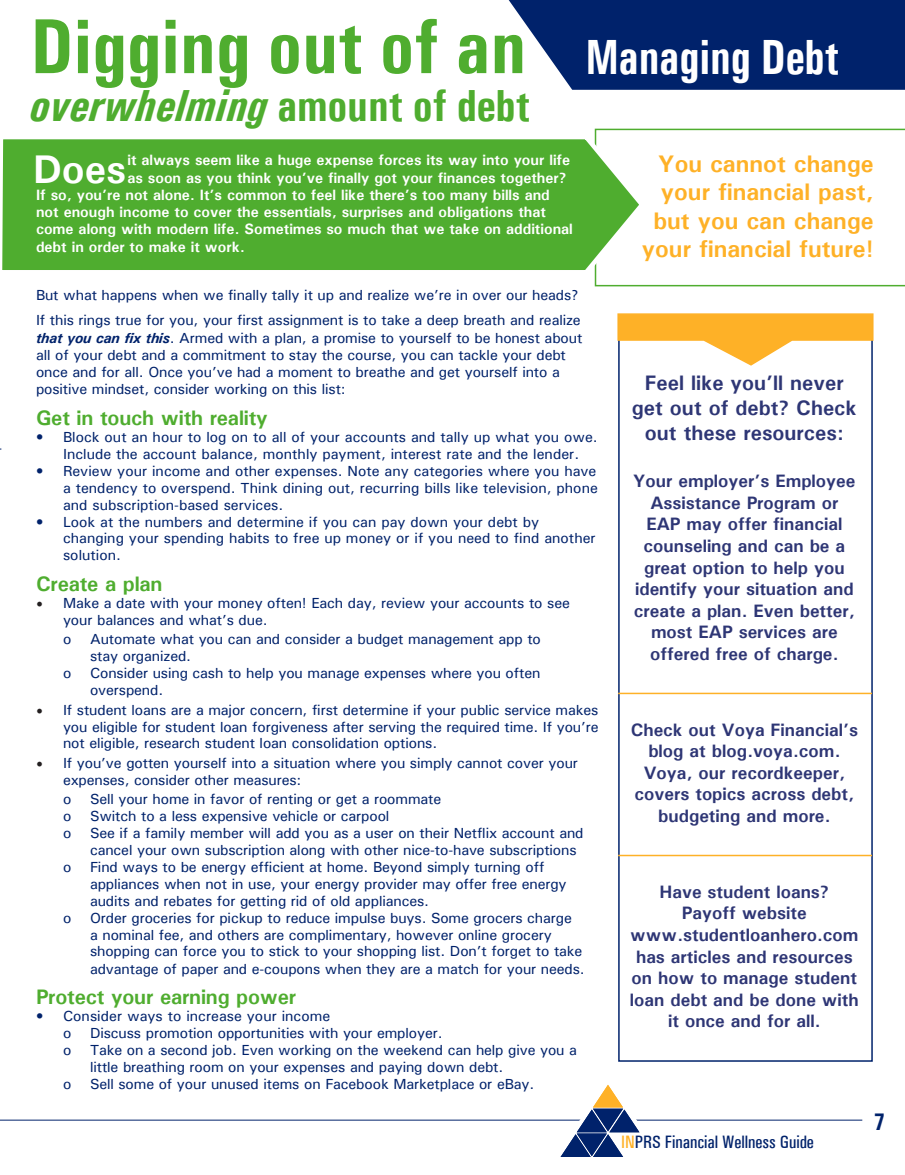
<style>
.page{position:relative;width:905px;height:1175px;background:#fff}
.page>*{position:absolute;margin:0;border:0;box-sizing:border-box;transform-origin:0 0}
.t1{font:700 condensed 78px "Univers";color:#4fad2f}
.t2{font:700 condensed 49.5px "Univers";color:#fff;scale:.91 1}
.t3{font:italic 700 condensed 45px "Univers";color:#4fad2f}
.t4{font:700 40.05px "Univers";color:#fff}
.t5{font:700 24px/28.5px "Univers";color:#feb127;text-align:right}
.t6{font:700 condensed 24px "Univers";color:#00226b}
.t7{font:700 21px "Univers";letter-spacing:-.01em;color:#4fad2f}
.t8{font:700 21px/25.2px "Univers";color:#2e3675;text-align:center}
.t9{font:700 18px/21.6px "Univers";color:#2e3675;text-align:center}
.t10{font:500 condensed 18px "Univers";color:#00226b}
.t11{font:700 15px "Univers";color:#fff}
.t12{font:500 14.7px/16.8px "Univers";letter-spacing:-.01em;color:#00226b}
.s1{font-style:normal}
.s2{font-weight:700;font-style:italic}
.s3{font-weight:700}
.s4{font-family:"Minion Pro";font-weight:400;font-size:18px;color:#231f20}
.s5{color:#feb127}
</style>
<div class="page">
<hr style="left:0;top:1119px;width:862px;height:1px;background:#00226b">
<div style="left:594px;top:129px;width:310px;height:157px;border:2px solid #4fad2f"></div>
<svg style="left:2px;top:132px;width:637px;height:145px;background:#67b84b"></svg>
<svg style="left:508px;top:0;width:396px;height:90px;background:#163577"></svg>
<svg style="left:550px;top:1085px;width:116px;height:72px"></svg>
<svg style="left:617px;top:313px;width:257px;height:53px"></svg>
<hr style="left:618px;top:692px;width:254px;height:2px;background:#feb127">
<hr style="left:618px;top:854px;width:254px;height:2px;background:#feb127">
<p class="t1" style="left:30px;top:-1px;width:497px">Digging out of an</p>
<p class="t2" style="left:585px;top:27px;width:279px">Managing Debt</p>
<p class="t3" style="left:30px;top:79px;width:501px">overwhelming <span class="s1">amount of debt</span></p>
<p class="t4" style="left:33px;top:143px;width:95px">Does</p>
<p class="t11" style="left:127px;top:151px;width:444px">it always seem like a huge expense forces its way into your life</p>
<p class="t5" style="left:642px;top:149px;width:233px">You cannot change your financial past, but you can change your financial future!</p>
<p class="t11" style="left:127px;top:168px;width:440px">as soon as you think you’ve finally got your finances together?</p>
<p class="t11" style="left:36px;top:185px;width:515px">If so, you’re not alone. It’s common to feel like there’s too many bills and</p>
<p class="t11" style="left:36px;top:202px;width:511px">not enough income to cover the essentials, surprises and obligations that</p>
<p class="t11" style="left:36px;top:220px;width:538px">come along with modern life. Sometimes so much that we take on additional</p>
<p class="t11" style="left:36px;top:237px;width:210px">debt in order to make it work.</p>
<p class="t12" style="left:36px;top:286px;width:544px">But what happens when we finally tally it up and realize we’re in over our heads?</p>
<p class="t12" style="left:36px;top:311px;width:548px;line-height:17.2px">If this rings true for you, your first assignment is to take a deep breath and realize <span class="s2">that you can fix this</span>. Armed with a plan, a promise to yourself to be honest about all of your debt and a commitment to stay the course, you can tackle your debt once and for all. Once you’ve had a moment to breathe and get yourself into a positive mindset, consider working on this list:</p>
<p class="t7" style="left:36px;top:404px;width:233px">Get in touch with reality</p>
<p class="t12" style="left:36px;top:428px;width:563px;text-align:center"><span class="s3">•</span> Block out an hour to log on to all of your accounts and tally up what you owe.<br>Include the account balance, monthly payment, interest rate and the lender.</p>
<p class="t12" style="left:63px;top:462px;width:536px;text-align:justify;text-indent:-27px"><span class="s3">•</span> Review your income and other expenses. Note any categories where you have a tendency to overspend. Think dining out, recurring bills like television, phone and subscription-based services.</p>
<p class="t12" style="left:63px;top:513px;width:534px;text-indent:-27px"><span class="s3">•</span> Look at the numbers and determine if you can pay down your debt by changing your spending habits to free up money or if you need to find another solution.</p>
<p class="t7" style="left:36px;top:570px;width:128px">Create a plan</p>
<p class="t12" style="left:63px;top:594px;width:508px;text-indent:-27px"><span class="s4">•</span> Make a date with your money often! Each day, review your accounts to see your balances and what’s due.</p>
<p class="t12" style="left:63px;top:630px;width:10px">o</p>
<p class="t12" style="left:90px;top:630px;width:452px">Automate what you can and consider a budget management app to stay organized.</p>
<p class="t12" style="left:63px;top:664px;width:10px">o</p>
<p class="t12" style="left:90px;top:664px;width:452px">Consider using cash to help you manage expenses where you often overspend.</p>
<p class="t12" style="left:63px;top:701px;width:537px;text-align:justify;text-indent:-27px"><span class="s4">•</span> If student loans are a major concern, first determine if your public service makes you eligible for student loan forgiveness after serving the required time. If you’re not eligible, research student loan consolidation options.</p>
<p class="t12" style="left:63px;top:754px;width:516px;text-indent:-27px"><span class="s4">•</span> If you’ve gotten yourself into a situation where you simply cannot cover your expenses, consider other measures:</p>
<p class="t12" style="left:63px;top:790px;width:10px">o</p>
<p class="t12" style="left:90px;top:790px;width:353px">Sell your home in favor of renting or get a roommate</p>
<p class="t12" style="left:63px;top:807px;width:10px">o</p>
<p class="t12" style="left:90px;top:807px;width:301px">Switch to a less expensive vehicle or carpool</p>
<p class="t12" style="left:63px;top:824px;width:10px">o</p>
<p class="t12" style="left:90px;top:824px;width:495px">See if a family member will add you as a user on their Netflix account and cancel your own subscription along with other nice-to-have subscriptions</p>
<p class="t12" style="left:63px;top:858px;width:10px">o</p>
<p class="t12" style="left:90px;top:858px;width:478px">Find ways to be energy efficient at home. Beyond simply turning off appliances when not in use, your energy provider may offer free energy audits and rebates for getting rid of old appliances.</p>
<p class="t12" style="left:63px;top:908px;width:10px">o</p>
<p class="t12" style="left:90px;top:908px;width:496px">Order groceries for pickup to reduce impulse buys. Some grocers charge<br>a nominal fee, and others are complimentary, however online grocery shopping can force you to stick to your shopping list. Don’t forget to take advantage of paper and e-coupons when they are a match for your needs.</p>
<p class="t7" style="left:36px;top:983px;width:262px">Protect your earning power</p>
<p class="t12" style="left:36px;top:1007px;width:296px"><span class="s3">•</span> Consider ways to increase your income</p>
<p class="t12" style="left:63px;top:1024px;width:10px">o</p>
<p class="t12" style="left:90px;top:1024px;width:354px">Discuss promotion opportunities with your employer.</p>
<p class="t12" style="left:63px;top:1041px;width:10px">o</p>
<p class="t12" style="left:90px;top:1041px;width:488px">Take on a second job. Even working on the weekend can help give you a little breathing room on your expenses and paying down debt.</p>
<p class="t12" style="left:63px;top:1075px;width:10px">o</p>
<p class="t12" style="left:90px;top:1075px;width:445px">Sell some of your unused items on Facebook Marketplace or eBay.</p>
<p class="t8" style="left:632px;top:369px;width:226px">Feel like you’ll never get out of debt? Check out these resources:</p>
<p class="t9" style="left:633px;top:470px;width:224px">Your employer’s Employee<br>Assistance Program or<br>EAP may offer financial counseling and can be a great option to help you identify your situation and create a plan. Even better, most EAP services are offered free of charge.</p>
<p class="t9" style="left:630px;top:718px;width:229px">Check out Voya Financial’s blog at blog.voya.com.<br>Voya, our recordkeeper, covers topics across debt, budgeting and more.</p>
<p class="t9" style="left:630px;top:880px;width:230px">Have student loans?<br>Payoff website www.studentloanhero.com has articles and resources on how to manage student loan debt and be done with it once and for all.</p>
<p class="t10" style="left:621px;top:1131px;width:194px"><span class="s5">IN</span>PRS Financial Wellness Guide</p>
<h3 class="t6" style="left:873px;top:1106px;width:13px">7</h3>
</div>
